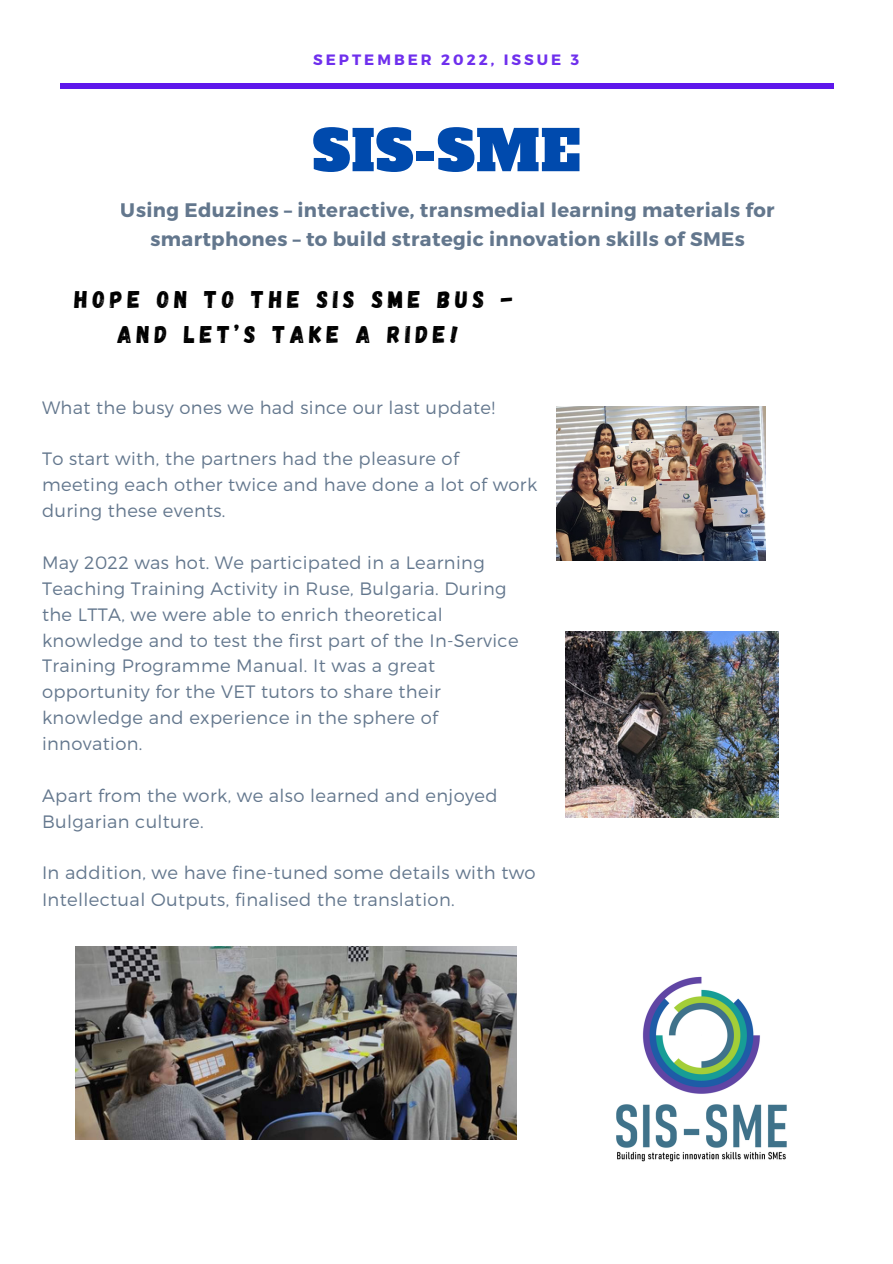
<style>
.page{position:relative;width:893px;height:1264px;background:#fff}
.page>*{position:absolute;margin:0;border:0;box-sizing:border-box;transform-origin:0 0}
.t1{font:55.65px "Alfa Slab One";letter-spacing:.02em;color:#004aad}
.t2{font:24.15px/35.1px "Gagalin";letter-spacing:.2em;color:#000;text-align:center}
.t3{font:700 19.65px/29.2px "Montserrat";letter-spacing:.02em;color:#516780;text-align:center}
.t4{font:300 18px/27px "Montserrat";letter-spacing:.02em;color:#516780}
.t5{font:300 17.85px/25.8px "Montserrat";letter-spacing:.02em;color:#516780}
.t6{font:700 15px "Montserrat";letter-spacing:.2em;color:#5e17eb}
</style>
<div class="page">
<div style="left:60px;top:83px;width:773px;height:6px;background:#5e17eb"></div>
<img style="left:616px;top:976px;width:171px;height:186px">
<img style="left:556px;top:406px;width:209px;height:154px">
<img style="left:75px;top:946px;width:441px;height:193px">
<img style="left:565px;top:631px;width:213px;height:186px">
<p class="t6" style="left:313px;top:50px;width:267px">SEPTEMBER 2022, ISSUE 3</p>
<h1 class="t1" style="left:313px;top:113px;width:269px">SIS-SME</h1>
<p class="t3" style="left:121px;top:194px;width:655px">Using Eduzines – interactive, transmedial learning materials for smartphones – to build strategic innovation skills of SMEs</p>
<h2 class="t2" style="left:74px;top:281px;width:440px">HOPE ON TO THE SIS SME BUS -<br>AND LET’S TAKE A RIDE!</h2>
<p class="t5" style="left:42px;top:393px;width:454px">What the busy ones we had since our last update!</p>
<p class="t5" style="left:42px;top:445px;width:496px">To start with, the partners had the pleasure of meeting each other twice and have done a lot of work during these events.</p>
<p class="t5" style="left:42px;top:549px;width:478px">May 2022 was hot. We participated in a Learning Teaching Training Activity in Ruse, Bulgaria. During the LTTA, we were able to enrich theoretical knowledge and to test the first part of the In-Service Training Programme Manual. It was a great opportunity for the VET tutors to share their knowledge and experience in the sphere of innovation.</p>
<p class="t5" style="left:42px;top:781px;width:457px">Apart from the work, we also learned and enjoyed<br>Bulgarian culture.</p>
<p class="t4" style="left:42px;top:858px;width:495px">In addition, we have fine-tuned some details with two<br>Intellectual Outputs, finalised the translation.</p>
</div>
